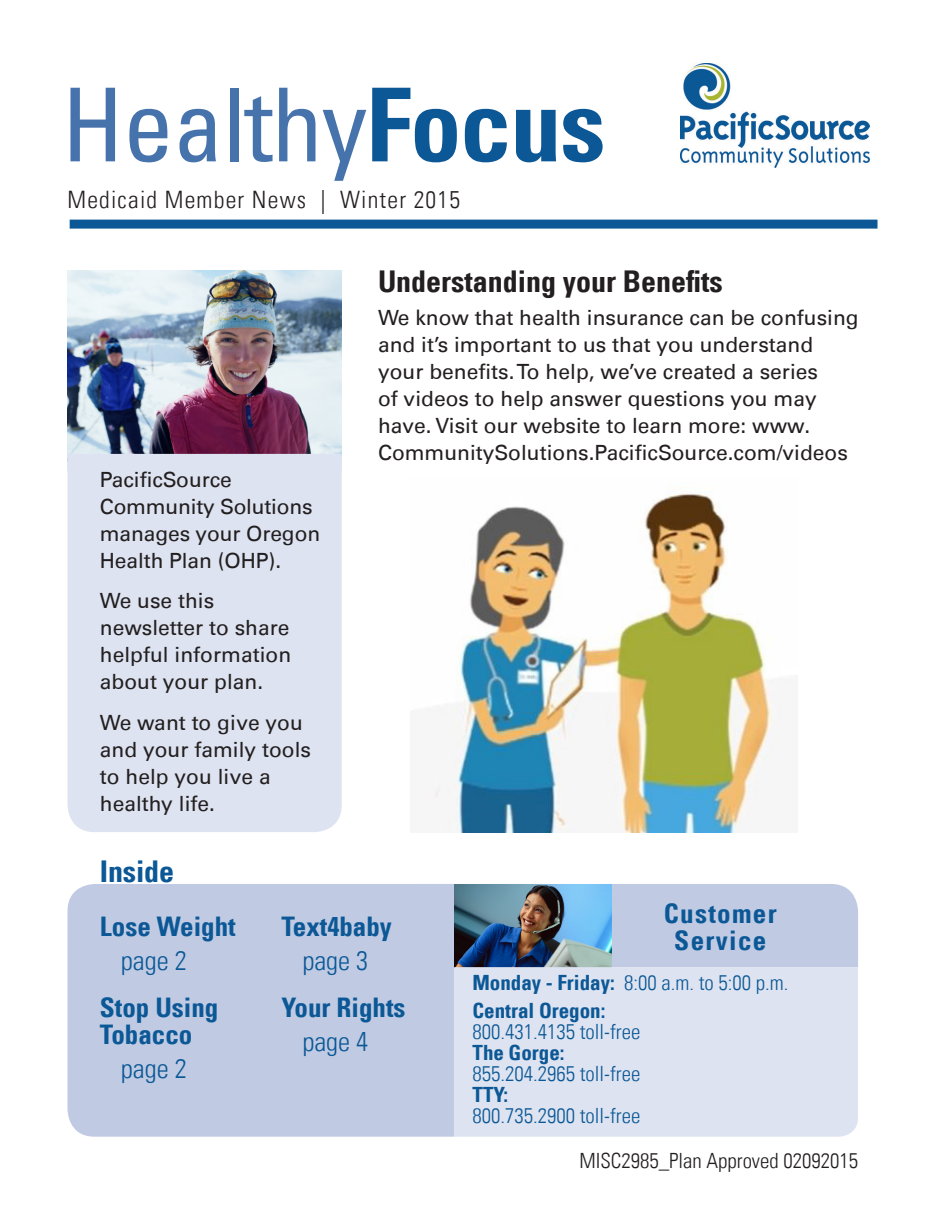
<style>
.page{position:relative;width:945px;height:1215px;background:#fff}
.page>*{position:absolute;margin:0;border:0;box-sizing:border-box;transform-origin:0 0}
.t1{font:condensed 102px "Univers LT";letter-spacing:-.01em;color:#4673ac}
.Article_heading{font:700 condensed 30px "Univers LT";color:#231f20}
.Inside_box_heading{font:700 condensed 30px "Univers LT";letter-spacing:-.005em;color:#0c5896}
.Inside_box_body{font:700 condensed 27px/27px "Univers LT";color:#0c5896}
.Inside_box_body-2{font:300 condensed 27px "Univers LT";color:#0c5896}
.Inside_box_body-3{font:700 condensed 27px "Univers LT";letter-spacing:.05em;color:#0c5896}
.Issue{font:300 condensed 24px "Univers LT";letter-spacing:.05em;color:#231f20}
.Article_heading-2{font:21px/27px "Univers LT";color:#231f20}
.SP-Sidebar_body{font:21px/27px "Univers LT";color:#231f20}
.Reverse_Callout{font:300 condensed 21px "Univers LT";color:#0c5896}
.Reverse_Callout-2{font:300 condensed 21px "Univers LT";color:#231f20}
.Reverse_Callout-3{font:700 condensed 21px "Univers LT";color:#0c5896}
.s1{font-weight:700;color:#0c5896}
.s2{font-weight:700}
</style>
<div class="page">
<div style="left:70px;top:220px;width:807px;height:9px;background:#0c5896"></div>
<img style="left:681px;top:63px;width:189px;height:104px">
<img style="left:68px;top:270px;width:274px;height:184px">
<div style="left:68px;top:454px;width:274px;height:378px;background:#dde3f0"></div>
<div style="left:68px;top:884px;width:386px;height:253px;background:#c0cbe3"></div>
<div style="left:415px;top:884px;width:443px;height:83px;background:#c0cbe3"></div>
<img style="left:454px;top:885px;width:157px;height:82px">
<div style="left:454px;top:967px;width:404px;height:170px;background:#dde3f0"></div>
<img style="left:432px;top:491px;width:349px;height:341px">
<h1 class="t1" style="left:62px;top:60px;width:545px">Healthy<span class="s1">Focus</span></h1>
<p class="Issue" style="left:68px;top:185px;width:394px">Medicaid Member News | Winter 2015</p>
<p class="SP-Sidebar_body" style="left:100px;top:466px;width:222px">PacificSource<br>Community Solutions manages your Oregon<br>Health Plan (OHP).</p>
<p class="SP-Sidebar_body" style="left:100px;top:587px;width:193px">We use this newsletter to share helpful information about your plan.</p>
<p class="SP-Sidebar_body" style="left:100px;top:709px;width:213px">We want to give you and your family tools to help you live a healthy life.</p>
<p class="Inside_box_heading" style="left:100px;top:853px;width:76px">Inside</p>
<p class="Article_heading" style="left:378px;top:263px;width:346px">Understanding your Benefits</p>
<p class="Article_heading-2" style="left:378px;top:305px;width:482px">We know that health insurance can be confusing and it’s important to us that you understand your benefits. To help, we’ve created a series<br>of videos to help answer questions you may have. Visit our website to learn more: www.<br>CommunitySolutions.PacificSource.com/videos</p>
<p class="Inside_box_body" style="left:100px;top:913px;width:137px">Lose Weight</p>
<p class="Inside_box_body-2" style="left:121px;top:944px;width:67px">page 2</p>
<p class="Inside_box_body" style="left:100px;top:994px;width:120px">Stop Using<br>Tobacco</p>
<p class="Inside_box_body-2" style="left:121px;top:1052px;width:67px">page 2</p>
<p class="Inside_box_body" style="left:281px;top:913px;width:112px">Text4baby</p>
<p class="Inside_box_body-2" style="left:302px;top:944px;width:67px">page 3</p>
<p class="Inside_box_body" style="left:281px;top:994px;width:126px">Your Rights</p>
<p class="Inside_box_body-2" style="left:302px;top:1025px;width:67px">page 4</p>
<p class="Inside_box_body-3" style="left:664px;top:897px;width:114px">Customer</p>
<p class="Inside_box_body-3" style="left:674px;top:924px;width:94px">Service</p>
<p class="Reverse_Callout" style="left:472px;top:970px;width:317px"><span class="s2">Monday - Friday:</span> 8:00 a.m. to 5:00 p.m.</p>
<p class="Reverse_Callout-3" style="left:472px;top:997px;width:134px">Central Oregon:</p>
<p class="Reverse_Callout" style="left:472px;top:1019px;width:169px">800.431.4135 toll-free</p>
<p class="Reverse_Callout-3" style="left:472px;top:1039px;width:94px">The Gorge:</p>
<p class="Reverse_Callout" style="left:472px;top:1061px;width:169px">855.204.2965 toll-free</p>
<p class="Reverse_Callout-3" style="left:472px;top:1081px;width:37px">TTY:</p>
<p class="Reverse_Callout" style="left:472px;top:1103px;width:169px">800.735.2900 toll-free</p>
<p class="Reverse_Callout-2" style="left:579px;top:1148px;width:280px">MISC2985_Plan Approved 02092015</p>
</div>
